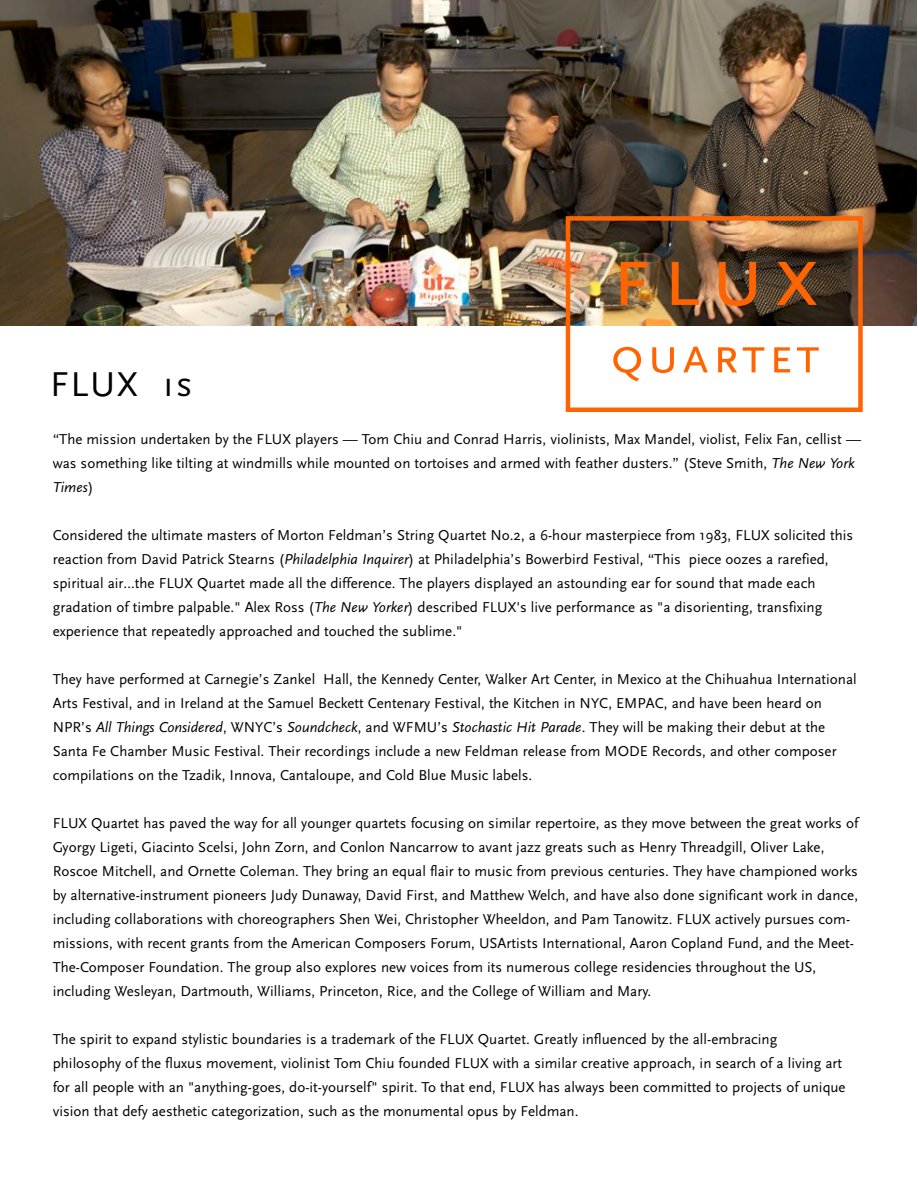
<style>
.page{position:relative;width:918px;height:1188px;background:#fff}
.page>*{position:absolute;margin:0;border:0;box-sizing:border-box;transform-origin:0 0}
.t1{font:90px "Scala Sans Caps";color:#ff6402}
.t2{font:52.5px "Scala Sans Caps";color:#ff6402}
.t3{font:36px "Scala Sans Caps";letter-spacing:.05em;color:#000}
.t4{font:15px/24px "Scala Sans";color:#000}
.s1{font-style:italic}
</style>
<div class="page">
<img style="left:0;top:0;width:917px;height:326px">
<img style="left:566px;top:216px;width:297px;height:196px">
<h3 class="t3" style="left:50px;top:365px;width:144px">FLUX is</h3>
<h1 class="t1" style="left:610px;top:227px;width:210px">f l u x</h1>
<h2 class="t2" style="left:610px;top:327px;width:211px">q u a r t e t</h2>
<p class="t4" style="left:53px;top:427px;width:810px">“The mission undertaken by the FLUX players — Tom Chiu and Conrad Harris, violinists, Max Mandel, violist, Felix Fan, cellist — was something like tilting at windmills while mounted on tortoises and armed with feather dusters.” (Steve Smith, <span class="s1">The New York<br>Times</span>)</p>
<p class="t4" style="left:53px;top:524px;width:802px">Considered the ultimate masters of Morton Feldman’s String Quartet No.2, a 6-hour masterpiece from 1983, FLUX solicited this reaction from David Patrick Stearns (<span class="s1">Philadelphia Inquirer</span>) at Philadelphia’s Bowerbird Festival, “This piece oozes a rarefied, spiritual air…the FLUX Quartet made all the difference. The players displayed an astounding ear for sound that made each gradation of timbre palpable." Alex Ross (<span class="s1">The New Yorker</span>) described FLUX's live performance as "a disorienting, transfixing experience that repeatedly approached and touched the sublime."</p>
<p class="t4" style="left:53px;top:668px;width:806px">They have performed at Carnegie’s Zankel Hall, the Kennedy Center, Walker Art Center, in Mexico at the Chihuahua International Arts Festival, and in Ireland at the Samuel Beckett Centenary Festival, the Kitchen in NYC, EMPAC, and have been heard on NPR’s <span class="s1">All Things Considered</span>, WNYC’s <span class="s1">Soundcheck</span>, and WFMU’s <span class="s1">Stochastic Hit Parade</span>. They will be making their debut at the Santa Fe Chamber Music Festival. Their recordings include a new Feldman release from MODE Records, and other composer compilations on the Tzadik, Innova, Cantaloupe, and Cold Blue Music labels.</p>
<p class="t4" style="left:53px;top:812px;width:807px">FLUX Quartet has paved the way for all younger quartets focusing on similar repertoire, as they move between the great works of Gyorgy Ligeti, Giacinto Scelsi, John Zorn, and Conlon Nancarrow to avant jazz greats such as Henry Threadgill, Oliver Lake, Roscoe Mitchell, and Ornette Coleman. They bring an equal flair to music from previous centuries. They have championed works by alternative-instrument pioneers Judy Dunaway, David First, and Matthew Welch, and have also done significant work in dance, including collaborations with choreographers Shen Wei, Christopher Wheeldon, and Pam Tanowitz. FLUX actively pursues com&shy;missions, with recent grants from the American Composers Forum, USArtists International, Aaron Copland Fund, and the Meet-The-Composer Foundation. The group also explores new voices from its numerous college residencies throughout the US, including Wesleyan, Dartmouth, Williams, Princeton, Rice, and the College of William and Mary.</p>
<p class="t4" style="left:53px;top:1028px;width:794px">The spirit to expand stylistic boundaries is a trademark of the FLUX Quartet. Greatly influenced by the all-embracing philosophy of the fluxus movement, violinist Tom Chiu founded FLUX with a similar creative approach, in search of a living art for all people with an "anything-goes, do-it-yourself" spirit. To that end, FLUX has always been committed to projects of unique vision that defy aesthetic categorization, such as the monumental opus by Feldman.</p>
</div>
